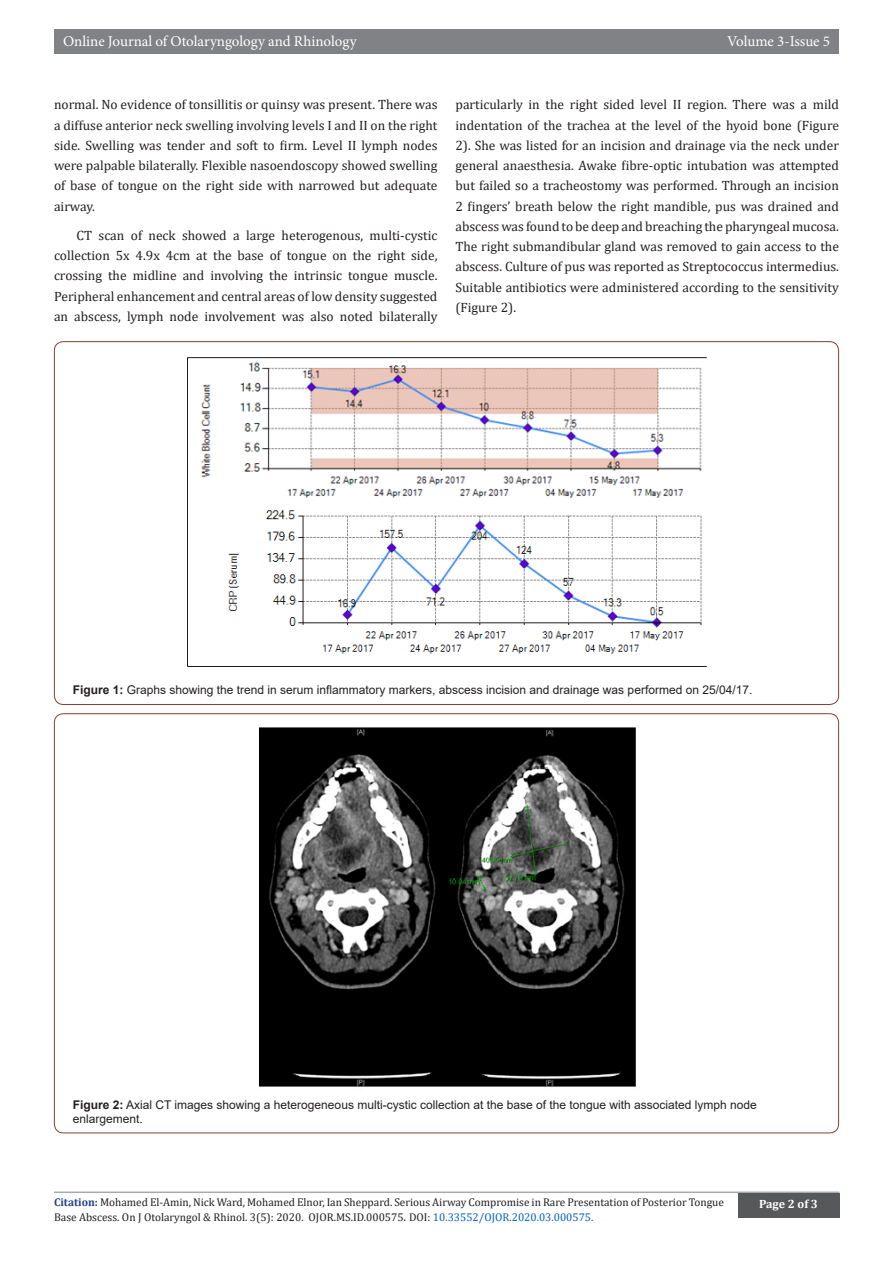
<style>
.page{position:relative;width:893px;height:1263px;background:#fff}
.page>*{position:absolute;margin:0;border:0;box-sizing:border-box;transform-origin:0 0}
.t1{font:15px "Minion Pro";color:#fff}
.t2{font:13.5px/20.2px "Cambria";color:#231f20;text-align:justify}
.t3{font:12px/14.4px "Arial";color:#231f20}
.t4{font:700 12px "Cambria";color:#fff}
.t5{font:11.25px/15.3px "Cambria";color:#231f20}
.s1{font-weight:700}
.s2{font-weight:700;color:#253f8e}
.s3{font-size:12.75px}
.s4{color:#0563c1}
</style>
<div class="page">
<div style="left:54px;top:29px;width:785px;height:25px;background:#808285"></div>
<hr style="left:54px;top:1191px;width:785px;height:2px;background:#a8a9ad">
<div style="left:738px;top:1193px;width:101px;height:24px;background:#57585a"></div>
<img style="left:187px;top:357px;width:520px;height:310px">
<img style="left:259px;top:727px;width:377px;height:360px">
<p class="t1" style="left:63px;top:31px;width:295px">Online Journal of Otolaryngology and Rhinology</p>
<p class="t1" style="left:727px;top:31px;width:104px">Volume 3-Issue 5</p>
<p class="t2" style="left:54px;top:95px;width:385px">normal. No evidence of tonsillitis or quinsy was present. There was a diffuse anterior neck swelling involving levels I and II on the right side. Swelling was tender and soft to firm. Level II lymph nodes were palpable bilaterally. Flexible nasoendoscopy showed swelling of base of tongue on the right side with narrowed but adequate airway.</p>
<p class="t2" style="left:54px;top:225px;width:385px;text-indent:22px">CT scan of neck showed a large heterogenous, multi-cystic collection 5x 4.9x 4cm at the base of tongue on the right side, crossing the midline and involving the intrinsic tongue muscle.<br>Peripheral enhancement and central areas of low density suggested an abscess, lymph node involvement was also noted bilaterally</p>
<p class="t2" style="left:455px;top:95px;width:385px">particularly in the right sided level II region. There was a mild indentation of the trachea at the level of the hyoid bone (Figure 2). She was listed for an incision and drainage via the neck under general anaesthesia. Awake fibre-optic intubation was attempted but failed so a tracheostomy was performed. Through an incision 2 fingers’ breath below the right mandible, pus was drained and abscess was found to be deep and breaching the pharyngeal mucosa.<br>The right submandibular gland was removed to gain access to the abscess. Culture of pus was reported as Streptococcus intermedius.<br>Suitable antibiotics were administered according to the sensitivity (Figure 2).</p>
<p class="t3" style="left:73px;top:682px;width:681px"><span class="s1">Figure 1:</span> Graphs showing the trend in serum inflammatory markers, abscess incision and drainage was performed on 25/04/17.</p>
<p class="t3" style="left:73px;top:1097px;width:686px"><span class="s1">Figure 2:</span> Axial CT images showing a heterogeneous multi-cystic collection at the base of the tongue with associated lymph node enlargement.</p>
<p class="t5" style="left:54px;top:1194px;width:671px"><span class="s2">Citation:</span> Mohamed El-Amin, Nick Ward, Mohamed Elnor, Ian Sheppard. Serious Airway Compromise in Rare Presentation of Posterior Tongue<br>Base Abscess. On J Otolaryngol &amp; Rhinol. 3(5): 2020. OJOR.MS.ID.000575<span class="s3">.</span> DOI: <span class="s4">10.33552/OJOR.2020.03.000575.</span></p>
<p class="t4" style="left:759px;top:1196px;width:60px">Page 2 of 3</p>
</div>
